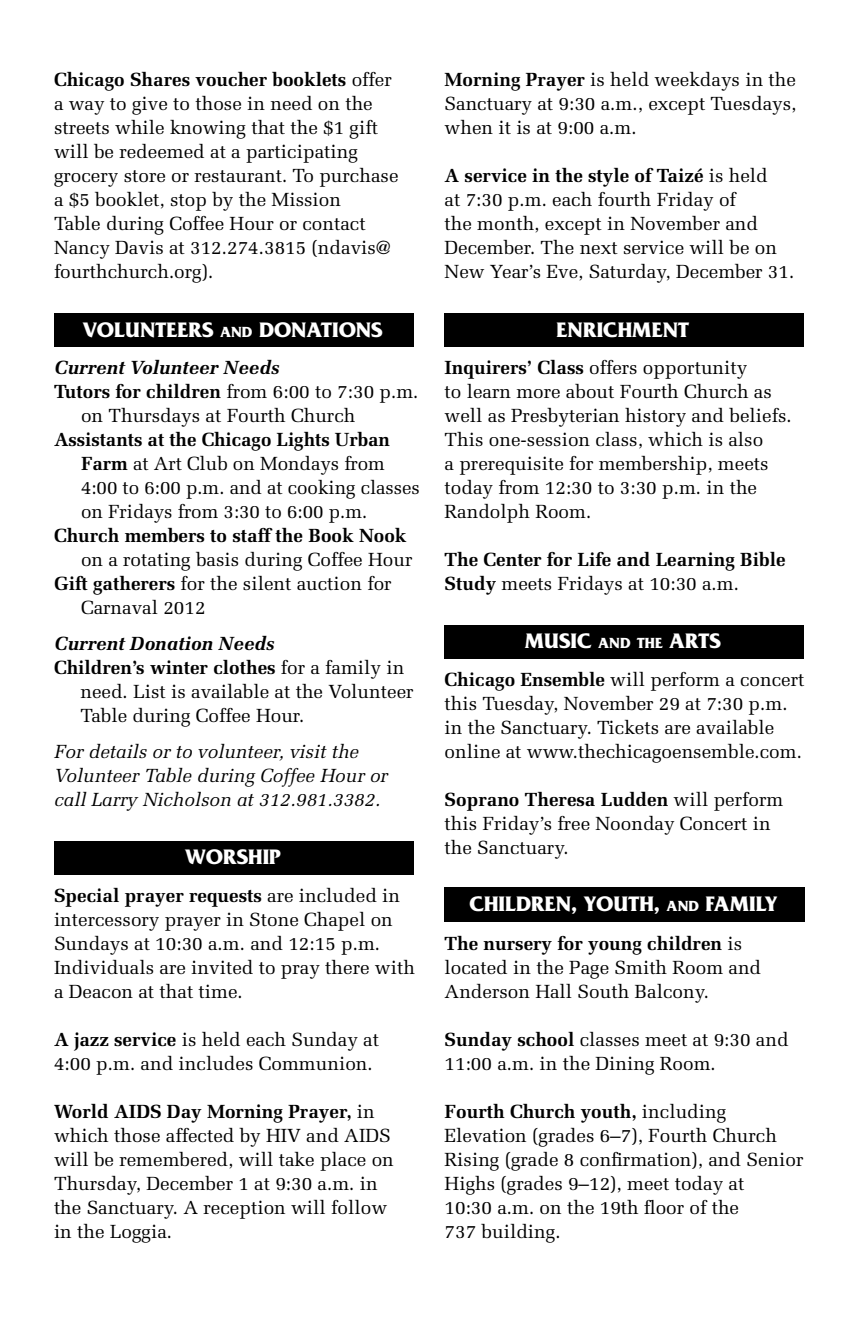
<style>
.page{position:relative;width:864px;height:1332px;background:#fff}
.page>*{position:absolute;margin:0;border:0;box-sizing:border-box;transform-origin:0 0}
.t1{font:700 22px "Friz Quadrata Std";color:#fff}
.t2{font:19px/24px "Melior LT Std";color:#000}
.t3{font:700 19px/24px "Melior LT Std";color:#000}
.t4{font:italic 19px/24px "Melior LT Std";color:#000}
.t5{font:italic 700 19px "Melior LT Std";color:#000}
.s1{font-weight:700}
.s2{font-size:15.4px}
.s3{font-weight:400}
</style>
<div class="page">
<div style="left:54px;top:313px;width:360px;height:33px;background:#000"></div>
<div style="left:445px;top:313px;width:359px;height:33px;background:#000"></div>
<div style="left:445px;top:888px;width:360px;height:34px;background:#000"></div>
<div style="left:445px;top:625px;width:359px;height:33px;background:#000"></div>
<div style="left:54px;top:841px;width:360px;height:33px;background:#000"></div>
<p class="t2" style="left:54px;top:68px;width:346px"><span class="s1">Chicago Shares voucher booklets</span> offer a way to give to those in need on the streets while knowing that the $1 gift will be redeemed at a participating grocery store or restaurant. To purchase a $5 booklet, stop by the Mission<br>Table during Coffee Hour or contact Nancy Davis at 312.274.3815 (ndavis@ fourthchurch.org).</p>
<p class="t2" style="left:445px;top:68px;width:353px;text-align:justify"><span class="s1">Morning Prayer</span> is held weekdays in the Sanctuary at 9:30 a.m., except Tuesdays, when it is at 9:00 a.m.</p>
<p class="t2" style="left:445px;top:164px;width:351px"><span class="s1">A service in the style of Taizé</span> is held<br>at 7:30 p.m. each fourth Friday of<br>the month, except in November and December. The next service will be on New Year’s Eve, Saturday, December 31.</p>
<p class="t1" style="left:83px;top:317px;width:149px">VOLUNTEERS <span class="s2">AND</span></p>
<p class="t1" style="left:259px;top:317px;width:125px">DONATIONS</p>
<p class="t1" style="left:557px;top:317px;width:134px">ENRICHMENT</p>
<p class="t5" style="left:54px;top:356px;width:227px">Current Volunteer Needs</p>
<p class="t2" style="left:54px;top:380px;width:366px"><span class="s1">Tutors for children</span> from 6:00 to 7:30 p.m.</p>
<p class="t2" style="left:81px;top:404px;width:276px">on Thursdays at Fourth Church</p>
<p class="t2" style="left:81px;top:428px;width:341px;text-indent:-27px"><span class="s1">Assistants at the Chicago Lights Urban Farm</span> at Art Club on Mondays from 4:00 to 6:00 p.m. and at cooking classes on Fridays from 3:30 to 6:00 p.m.</p>
<p class="t3" style="left:54px;top:524px;width:354px">Church members to staff the Book Nook</p>
<p class="t2" style="left:81px;top:548px;width:333px">on a rotating basis during Coffee Hour</p>
<p class="t2" style="left:54px;top:572px;width:339px"><span class="s1">Gift gatherers</span> for the silent auction for</p>
<p class="t2" style="left:81px;top:596px;width:126px">Carnaval 2012</p>
<p class="t5" style="left:54px;top:632px;width:222px">Current Donation Needs</p>
<p class="t3" style="left:54px;top:656px;width:352px">Children’s winter clothes <span class="s3">for a family in</span></p>
<p class="t2" style="left:80px;top:680px;width:335px">need. List is available at the Volunteer</p>
<p class="t2" style="left:80px;top:704px;width:226px">Table during Coffee Hour.</p>
<p class="t4" style="left:54px;top:740px;width:335px">For details or to volunteer, visit the<br>Volunteer Table during Coffee Hour or call Larry Nicholson at 312.981.3382.</p>
<p class="t1" style="left:185px;top:845px;width:97px">WORSHIP</p>
<p class="t2" style="left:54px;top:884px;width:362px"><span class="s1">Special prayer requests</span> are included in intercessory prayer in Stone Chapel on Sundays at 10:30 a.m. and 12:15 p.m.<br>Individuals are invited to pray there with a Deacon at that time.</p>
<p class="t2" style="left:54px;top:1028px;width:327px"><span class="s1">A jazz service</span> is held each Sunday at<br>4:00 p.m. and includes Communion.</p>
<p class="t2" style="left:54px;top:1100px;width:341px"><span class="s1">World AIDS Day Morning Prayer,</span> in which those affected by HIV and AIDS will be remembered, will take place on<br>Thursday, December 1 at 9:30 a.m. in the Sanctuary. A reception will follow in the Loggia.</p>
<p class="t2" style="left:445px;top:356px;width:349px"><span class="s1">Inquirers’ Class</span> offers opportunity<br>to learn more about Fourth Church as well as Presbyterian history and beliefs.<br>This one-session class, which is also<br>a prerequisite for membership, meets today from 12:30 to 3:30 p.m. in the Randolph Room.</p>
<p class="t3" style="left:445px;top:548px;width:342px">The Center for Life and Learning Bible<br>Study <span class="s3">meets Fridays at 10:30 a.m.</span></p>
<p class="t1" style="left:525px;top:629px;width:86px">MUSIC <span class="s2">AND</span></p>
<p class="t1" style="left:637px;top:629px;width:85px"><span class="s2">THE</span> ARTS</p>
<p class="t2" style="left:445px;top:668px;width:361px"><span class="s1">Chicago Ensemble</span> will perform a concert this Tuesday, November 29 at 7:30 p.m. in the Sanctuary. Tickets are available online at www.thechicagoensemble.com.</p>
<p class="t2" style="left:445px;top:788px;width:340px"><span class="s1">Soprano Theresa Ludden</span> will perform this Friday’s free Noonday Concert in the Sanctuary.</p>
<p class="t1" style="left:470px;top:892px;width:209px">CHILDREN, YOUTH, <span class="s2">AND</span></p>
<p class="t1" style="left:706px;top:892px;width:73px">FAMILY</p>
<p class="t2" style="left:445px;top:932px;width:318px"><span class="s1">The nursery for young children</span> is located in the Page Smith Room and<br>Anderson Hall South Balcony.</p>
<p class="t2" style="left:445px;top:1028px;width:346px"><span class="s1">Sunday school</span> classes meet at 9:30 and<br>11:00 a.m. in the Dining Room.</p>
<p class="t2" style="left:445px;top:1100px;width:360px"><span class="s1">Fourth Church youth,</span> including<br>Elevation (grades 6–7), Fourth Church<br>Rising (grade 8 confirmation), and Senior<br>Highs (grades 9–12), meet today at<br>10:30 a.m. on the 19th floor of the<br>737 building.</p>
</div>
